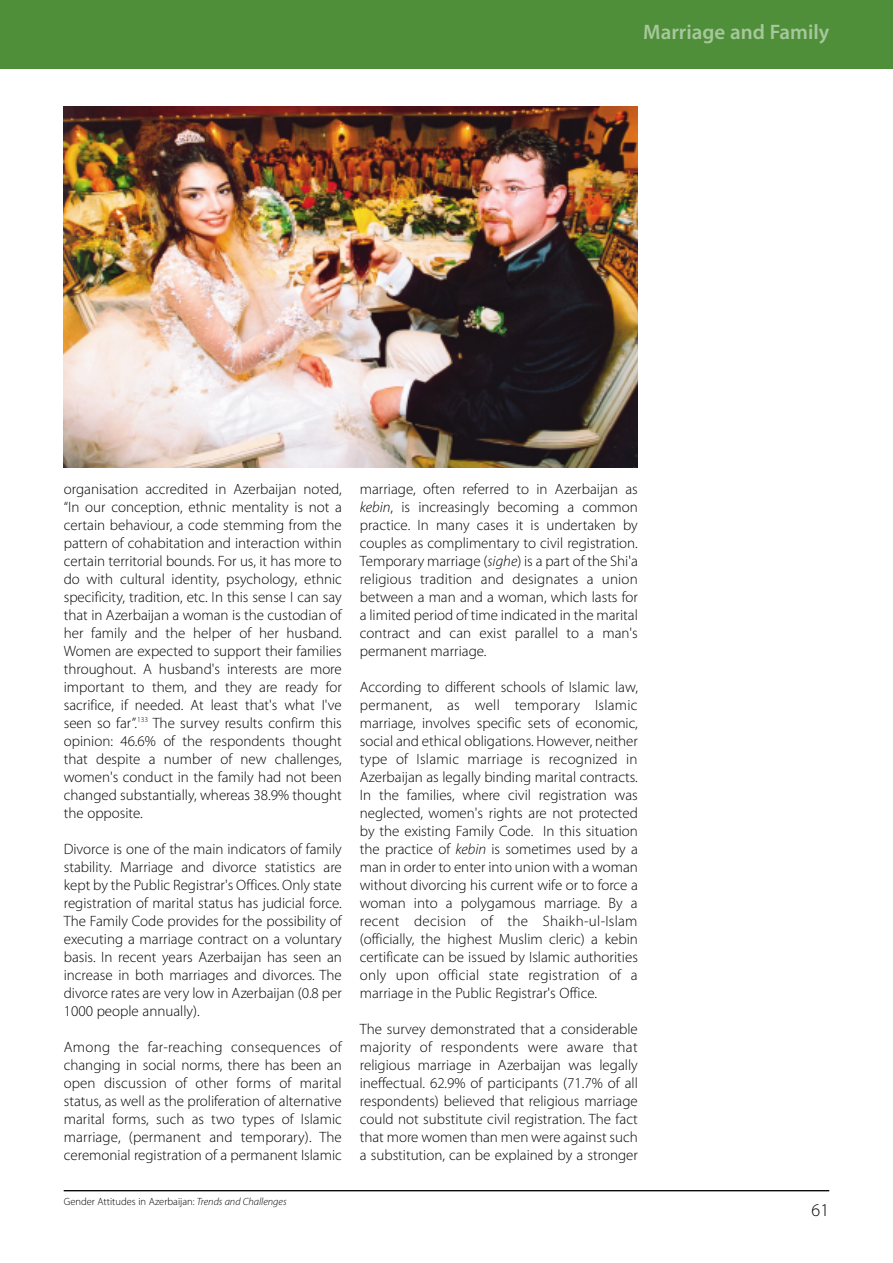
<style>
.page{position:relative;width:893px;height:1263px;background:#fff}
.page>*{position:absolute;margin:0;border:0;box-sizing:border-box;transform-origin:0 0}
.t1{font:600 21px "Myriad Pro";color:#a7c79c}
.t2{font:300 18px "Myriad Pro";color:#000}
.t3{font:300 15px/18px "Myriad Pro";color:#000;text-align:justify}
.t4{font:300 10.5px "Myriad Pro";color:#000}
.s1{font-style:italic}
</style>
<div class="page">
<hr style="left:64px;top:1190px;width:765px;height:1px;background:#000">
<div style="left:0;top:0;width:893px;height:68px;background:#508f3a"></div>
<img style="left:64px;top:106px;width:574px;height:362px">
<h1 class="t1" style="left:643px;top:24px;width:187px">Marriage and Family</h1>
<p class="t3" style="left:64px;top:481px;width:280px">organisation accredited in Azerbaijan noted, “In our conception, ethnic mentality is not a certain behaviour, a code stemming from the pattern of cohabitation and interaction within certain territorial bounds. For us, it has more to do with cultural identity, psychology, ethnic specificity, tradition, etc. In this sense I can say that in Azerbaijan a woman is the custodian of her family and the helper of her husband.<br>Women are expected to support their families throughout. A husband's interests are more important to them, and they are ready for sacrifice, if needed. At least that's what I've seen so far”.<sup>133</sup> The survey results confirm this opinion: 46.6% of the respondents thought that despite a number of new challenges, women's conduct in the family had not been changed substantially, whereas 38.9% thought the opposite.</p>
<p class="t3" style="left:64px;top:841px;width:280px">Divorce is one of the main indicators of family stability. Marriage and divorce statistics are kept by the Public Registrar's Offices. Only state registration of marital status has judicial force.<br>The Family Code provides for the possibility of executing a marriage contract on a voluntary basis. In recent years Azerbaijan has seen an increase in both marriages and divorces. The divorce rates are very low in Azerbaijan (0.8 per 1000 people annually).</p>
<p class="t3" style="left:64px;top:1039px;width:280px">Among the far-reaching consequences of changing in social norms, there has been an open discussion of other forms of marital status, as well as the proliferation of alternative marital forms, such as two types of Islamic marriage, (permanent and temporary). The ceremonial registration of a permanent Islamic</p>
<p class="t4" style="left:64px;top:1197px;width:224px">Gender Attitudes in Azerbaijan: <span class="s1">Trends and Challenges</span></p>
<p class="t3" style="left:360px;top:481px;width:280px">marriage, often referred to in Azerbaijan as <span class="s1">kebin</span>, is increasingly becoming a common practice. In many cases it is undertaken by couples as complimentary to civil registration.<br>Temporary marriage (<span class="s1">sighe</span>) is a part of the Shi'a religious tradition and designates a union between a man and a woman, which lasts for a limited period of time indicated in the marital contract and can exist parallel to a man's permanent marriage.</p>
<p class="t3" style="left:360px;top:679px;width:280px">According to different schools of Islamic law, permanent, as well temporary Islamic marriage, involves specific sets of economic, social and ethical obligations. However, neither type of Islamic marriage is recognized in Azerbaijan as legally binding marital contracts.<br>In the families, where civil registration was neglected, women's rights are not protected by the existing Family Code. In this situation the practice of <span class="s1">kebin</span> is sometimes used by a man in order to enter into union with a woman without divorcing his current wife or to force a woman into a polygamous marriage. By a recent decision of the Shaikh-ul-Islam (officially, the highest Muslim cleric) a kebin certificate can be issued by Islamic authorities only upon official state registration of a marriage in the Public Registrar's Office.</p>
<p class="t3" style="left:360px;top:1021px;width:280px">The survey demonstrated that a considerable majority of respondents were aware that religious marriage in Azerbaijan was legally ineffectual. 62.9% of participants (71.7% of all respondents) believed that religious marriage could not substitute civil registration. The fact that more women than men were against such a substitution, can be explained by a stronger</p>
<p class="t2" style="left:812px;top:1204px;width:19px">61</p>
</div>
